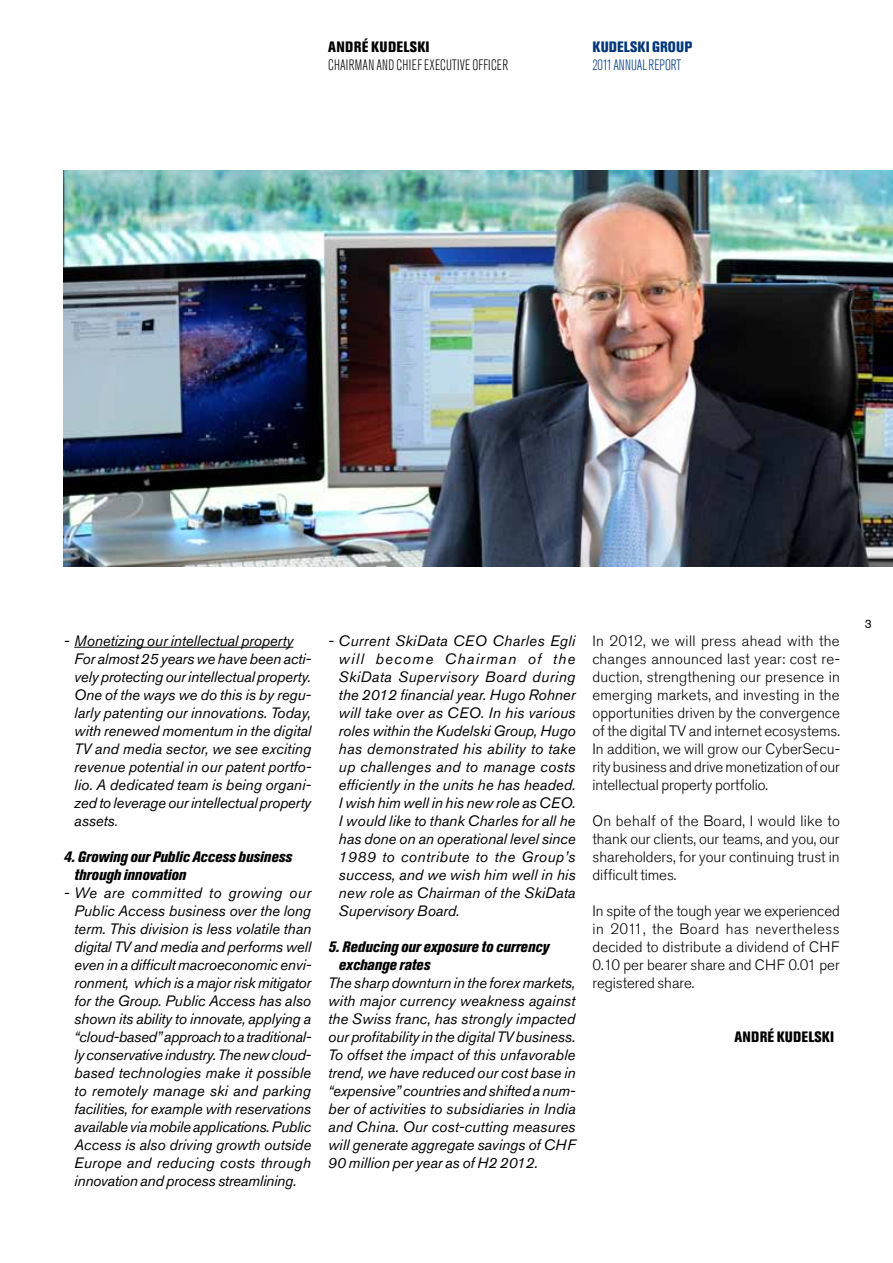
<style>
.page{position:relative;width:893px;height:1263px;background:#fff}
.page>*{position:absolute;margin:0;border:0;box-sizing:border-box;transform-origin:0 0}
.t1{font:italic 15px/18px "Akzidenz Grotesk Std";letter-spacing:-.005em;color:#000;text-align:justify}
.t2{font:300 15px/18px "Akzidenz Grotesk Std";letter-spacing:-.005em;color:#000;text-align:justify}
.t3{font:italic 800 condensed 15px/18px "Akzidenz Grotesk Std";letter-spacing:-.005em;color:#000}
.t4{font:300 condensed 15px "Akzidenz Grotesk Std";letter-spacing:.02em;color:#000}
.t5{font:800 condensed 15px "Akzidenz Grotesk Std";letter-spacing:.025em;color:#000}
.t6{font:300 condensed 15px "Akzidenz Grotesk Std";letter-spacing:-.005em;color:#00377a}
.t7{font:800 condensed 15px "Akzidenz Grotesk Std";color:#00377a}
.t8{font:12px "Akzidenz Grotesk Std";color:#000}
.s1{font-weight:300;font-style:normal}
</style>
<div class="page">
<img style="left:64px;top:171px;width:829px;height:396px">
<hr style="left:74px;top:647px;width:219px;height:1px;background:#000">
<p class="t5" style="left:328px;top:38px;width:55px">ANDRÉ KUDELSKI</p>
<p class="t4" style="left:328px;top:57px;width:181px">CHAIRMAN AND CHIEF EXECUTIVE OFFICER</p>
<p class="t7" style="left:592px;top:38px;width:11px">KUDELSKI</p>
<p class="t7" style="left:652px;top:38px;width:9px">GROUP</p>
<p class="t6" style="left:592px;top:57px;width:90px">2011 ANNUAL REPORT</p>
<p class="t1" style="left:74px;top:632px;width:238px;text-align:left;text-indent:-10px">- Monetizing our intellectual property For almost 25 years we have been acti&shy;vely protecting our intellectual property.<br>One of the ways we do this is by regu&shy;larly patenting our innovations. Today, with renewed momentum in the digital TV and media sector, we see exciting revenue potential in our patent portfo&shy;lio. A dedicated team is being organi&shy;zed to leverage our intellectual property assets<span class="s1">.</span></p>
<p class="t3" style="left:74px;top:848px;width:219px;text-indent:-10px">4. Growing our Public Access business through innovation</p>
<p class="t1" style="left:74px;top:884px;width:238px;text-indent:-10px">- We are committed to growing our Public Access business over the long term. This division is less volatile than digital TV and media and performs well even in a difficult macroeconomic envi&shy;ronment, which is a major risk mitigator for the Group. Public Access has also shown its ability to innovate, applying a “cloud-based” approach to a traditional&shy;ly conservative industry. The new cloud&shy;based technologies make it possible to remotely manage ski and parking facilities, for example with reservations available via mobile applications. Public Access is also driving growth outside Europe and reducing costs through innovation and process streamlining.</p>
<p class="t1" style="left:339px;top:632px;width:238px;text-indent:-10px">- Current SkiData CEO Charles Egli will become Chairman of the SkiData Supervisory Board during the 2012 financial year. Hugo Rohner will take over as CEO. In his various roles within the Kudelski Group, Hugo has demonstrated his ability to take up challenges and to manage costs efficiently in the units he has headed.<br>I wish him well in his new role as CEO.<br>I would like to thank Charles for all he has done on an operational level since 1989 to contribute to the Group’s success, and we wish him well in his new role as Chairman of the SkiData Supervisory Board.</p>
<p class="t3" style="left:339px;top:938px;width:212px;text-indent:-10px">5. Reducing our exposure to currency exchange rates</p>
<p class="t1" style="left:328px;top:974px;width:249px">The sharp downturn in the forex markets, with major currency weakness against the Swiss franc, has strongly impacted our profitability in the digital TV business.<br>To offset the impact of this unfavorable trend, we have reduced our cost base in “expensive” countries and shifted a num&shy;ber of activities to subsidiaries in India and China. Our cost-cutting measures will generate aggregate savings of CHF 90 million per year as of H2 2012.</p>
<p class="t2" style="left:592px;top:632px;width:249px">In 2012, we will press ahead with the changes announced last year: cost re&shy;duction, strengthening our presence in emerging markets, and investing in the opportunities driven by the convergence of the digital TV and internet ecosystems.<br>In addition, we will grow our CyberSecu&shy;rity business and drive monetization of our intellectual property portfolio.</p>
<p class="t2" style="left:592px;top:812px;width:249px">On behalf of the Board, I would like to thank our clients, our teams, and you, our shareholders, for your continuing trust in difficult times.</p>
<p class="t2" style="left:592px;top:902px;width:249px">In spite of the tough year we experienced in 2011, the Board has nevertheless decided to distribute a dividend of CHF 0.10 per bearer share and CHF 0.01 per registered share.</p>
<p class="t5" style="left:734px;top:1028px;width:59px">ANDRÉ KUDELSKI</p>
<p class="t8" style="left:865px;top:617px;width:8px">3</p>
</div>
